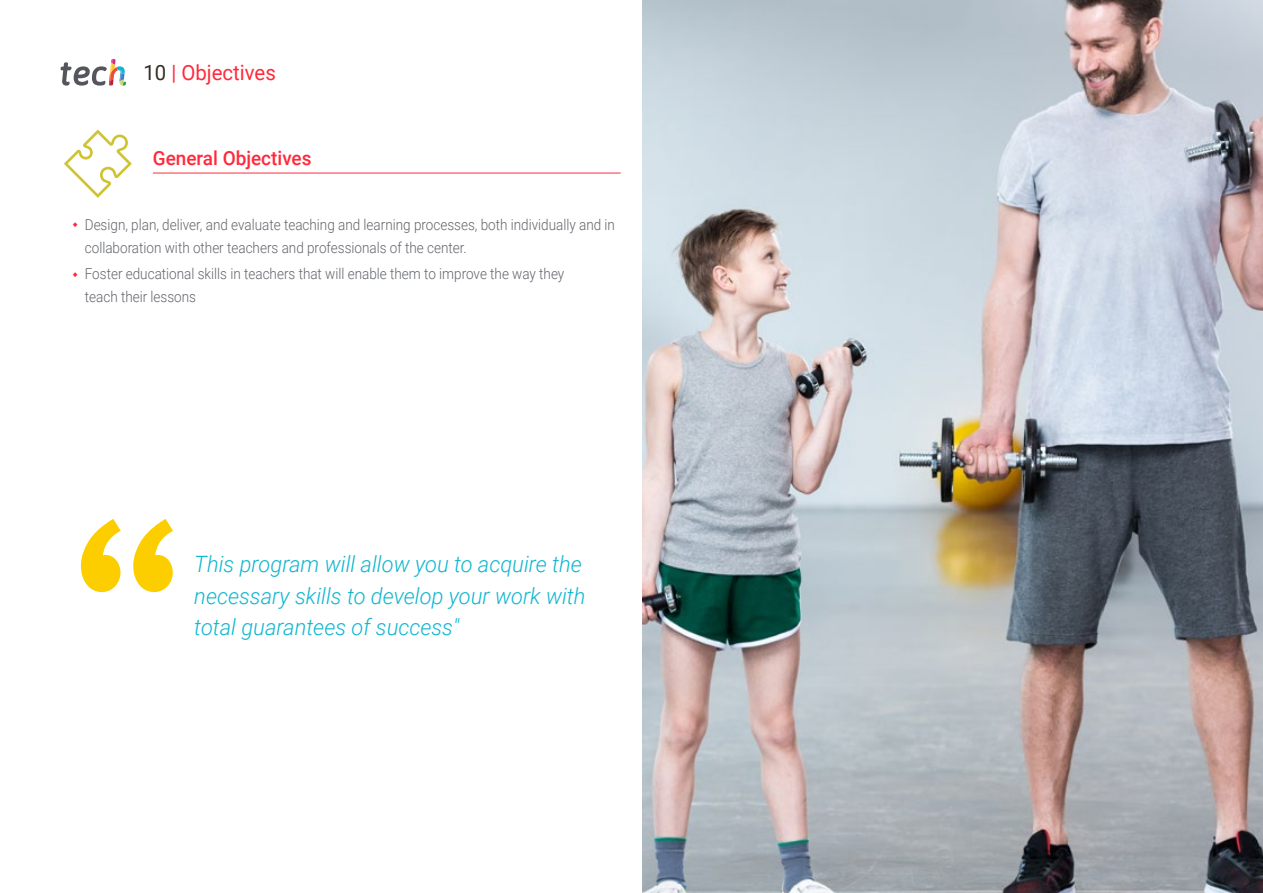
<style>
.page{position:relative;width:1263px;height:893px;background:#fff}
.page>*{position:absolute;margin:0;border:0;box-sizing:border-box;transform-origin:0 0}
.t1{font:italic 300 22.5px/31.5px "Roboto";color:#0fb6cf}
.t2{font:21px "Roboto";color:#ff293a}
.t3{font:500 19.5px "Roboto";color:#ff293a}
.t4{font:300 15px/22.5px "Roboto";color:#61646a;scale:.9 1}
.s1{color:#312e20}
</style>
<div class="page">
<hr style="left:153px;top:173px;width:468px;height:1px;background:#ff293a">
<svg style="left:64px;top:130px;width:68px;height:68px"></svg>
<img style="left:642px;top:0;width:621px;height:893px">
<svg style="left:81px;top:519px;width:92px;height:73px"></svg>
<svg style="left:61px;top:59px;width:65px;height:27px"></svg>
<h2 class="t2" style="left:144px;top:57px;width:134px"><span class="s1">10</span> | Objectives</h2>
<h3 class="t3" style="left:153px;top:144px;width:160px">General Objectives</h3>
<p class="t4" style="left:85px;top:213px;width:591px">Design, plan, deliver, and evaluate teaching and learning processes, both individually and in collaboration with other teachers and professionals of the center.</p>
<p class="t4" style="left:85px;top:262px;width:534px">Foster educational skills in teachers that will enable them to improve the way they teach their lessons</p>
<h1 class="t1" style="left:194px;top:548px;width:393px">This program will allow you to acquire the necessary skills to develop your work with total guarantees of success"</h1>
</div>
